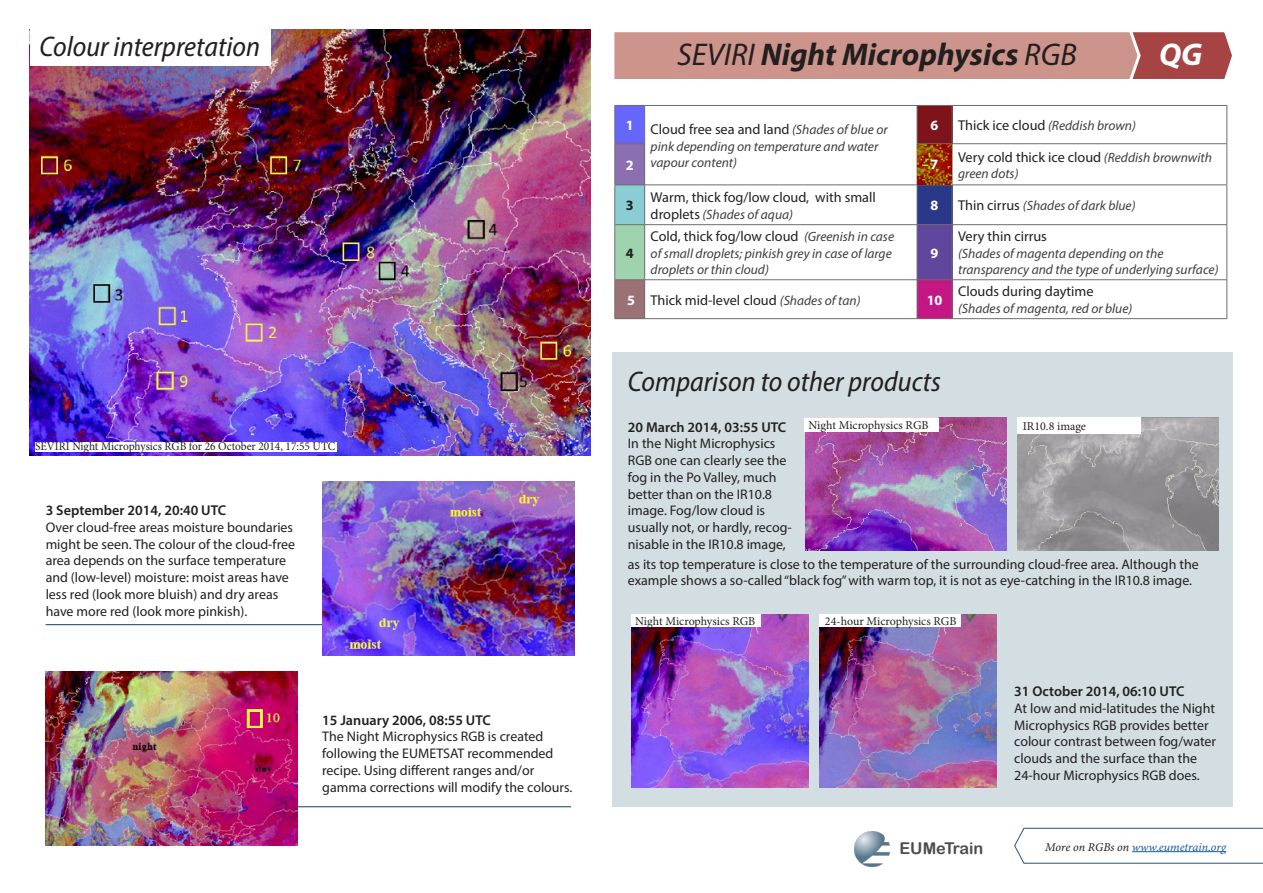
<style>
.page{position:relative;width:1263px;height:893px;background:#fff}
.page>*{position:absolute;margin:0;border:0;box-sizing:border-box;transform-origin:0 0}
.t1{font:italic 700 31.5px "Myriad Pro";color:#231f20}
.t2{font:italic 700 31.5px "Myriad Pro";color:#fff}
.t3{font:italic 28.5px "Myriad Variable Concept";color:#231f20}
.t4{font:16.2px "Arial Rounded MT Bold";color:#4b4c4d}
.t5{font:14.25px "Myriad Pro";color:#231f20}
.t6{font:14.25px "Myriad Variable Concept";color:#231f20}
.t7{font:700 14.25px "Myriad Pro";color:#fff}
.t8{font:700 14.25px "Myriad Pro";color:#231f20}
.t9{font:13.95px/16.8px "Myriad Pro";color:#231f20}
.t10{font:italic 13.5px/16.2px "Myriad Pro";color:#3e3e3f}
.t11{font:12px "Minion Pro";color:#231f20}
.t12{font:12px "Minion Pro";color:#231f20;scale:.95 1}
.t13{font:italic 12px "Minion Variable Concept";color:#175d9e}
.s1{font-family:"Myriad Variable Concept";font-weight:400}
.s2{font-style:italic;font-size:13.5px;color:#3e3e3f}
.s3{font-style:normal;font-size:14.25px;color:#231f20}
.s4{color:#231f20}
</style>
<div class="page">
<hr style="left:179px;top:806px;width:392px;height:1px;background:#245870">
<hr style="left:46px;top:624px;width:392px;height:1px;background:#245870">
<img style="left:322px;top:482px;width:252px;height:174px">
<img style="left:46px;top:671px;width:251px;height:175px">
<img style="left:30px;top:29px;width:560px;height:427px">
<div style="left:30px;top:23px;width:240px;height:43px;background:#fff"></div>
<div style="left:615px;top:105px;width:30px;height:39px;background:#66f"></div>
<svg style="left:645px;top:106px;width:581px;height:212px"></svg>
<div style="left:917px;top:105px;width:35px;height:39px;background:#7e131a"></div>
<div style="left:615px;top:144px;width:30px;height:41px;background:#8c6fb1"></div>
<div style="left:615px;top:185px;width:30px;height:40px;background:#8bcdd4"></div>
<div style="left:917px;top:185px;width:35px;height:40px;background:#293889"></div>
<div style="left:615px;top:225px;width:30px;height:55px;background:#9ed3ae"></div>
<div style="left:917px;top:225px;width:35px;height:55px;background:#60479d"></div>
<div style="left:615px;top:280px;width:30px;height:39px;background:#9c7175"></div>
<div style="left:917px;top:280px;width:35px;height:39px;background:#c41783"></div>
<hr style="left:614px;top:105px;width:31px;height:1px;background:#6c6d70">
<hr style="left:614px;top:106px;width:1px;height:37px;background:#6c6d70">
<hr style="left:645px;top:105px;width:272px;height:1px;background:#6c6d70">
<hr style="left:644px;top:106px;width:1px;height:37px;background:#6c6d70">
<hr style="left:917px;top:105px;width:35px;height:1px;background:#6c6d70">
<hr style="left:917px;top:106px;width:1px;height:37px;background:#6c6d70">
<hr style="left:952px;top:105px;width:275px;height:1px;background:#6c6d70">
<hr style="left:952px;top:106px;width:1px;height:37px;background:#6c6d70">
<hr style="left:1226px;top:106px;width:1px;height:37px;background:#6c6d70">
<hr style="left:614px;top:143px;width:31px;height:1px;background:#6c6d70">
<hr style="left:614px;top:144px;width:1px;height:40px;background:#6c6d70">
<hr style="left:644px;top:144px;width:1px;height:40px;background:#6c6d70">
<hr style="left:917px;top:143px;width:35px;height:1px;background:#6c6d70">
<hr style="left:952px;top:143px;width:275px;height:1px;background:#6c6d70">
<hr style="left:952px;top:144px;width:1px;height:40px;background:#6c6d70">
<hr style="left:1226px;top:144px;width:1px;height:40px;background:#6c6d70">
<hr style="left:614px;top:184px;width:31px;height:1px;background:#6c6d70">
<hr style="left:614px;top:185px;width:1px;height:39px;background:#6c6d70">
<hr style="left:645px;top:184px;width:272px;height:1px;background:#6c6d70">
<hr style="left:644px;top:185px;width:1px;height:39px;background:#6c6d70">
<hr style="left:917px;top:184px;width:35px;height:1px;background:#6c6d70">
<hr style="left:917px;top:185px;width:1px;height:39px;background:#6c6d70">
<hr style="left:952px;top:184px;width:275px;height:1px;background:#6c6d70">
<hr style="left:952px;top:185px;width:1px;height:39px;background:#6c6d70">
<hr style="left:1226px;top:185px;width:1px;height:39px;background:#6c6d70">
<hr style="left:614px;top:225px;width:1px;height:54px;background:#6c6d70">
<hr style="left:644px;top:225px;width:1px;height:54px;background:#6c6d70">
<hr style="left:917px;top:225px;width:1px;height:54px;background:#6c6d70">
<hr style="left:952px;top:225px;width:1px;height:54px;background:#6c6d70">
<hr style="left:1226px;top:225px;width:1px;height:54px;background:#6c6d70">
<hr style="left:614px;top:280px;width:1px;height:38px;background:#6c6d70">
<hr style="left:644px;top:280px;width:1px;height:38px;background:#6c6d70">
<hr style="left:917px;top:280px;width:1px;height:38px;background:#6c6d70">
<hr style="left:952px;top:280px;width:1px;height:38px;background:#6c6d70">
<hr style="left:1226px;top:280px;width:1px;height:38px;background:#6c6d70">
<hr style="left:614px;top:224px;width:31px;height:1px;background:#6c6d70">
<hr style="left:645px;top:224px;width:272px;height:1px;background:#6c6d70">
<hr style="left:917px;top:224px;width:35px;height:1px;background:#6c6d70">
<hr style="left:952px;top:224px;width:275px;height:1px;background:#6c6d70">
<hr style="left:614px;top:279px;width:31px;height:1px;background:#6c6d70">
<hr style="left:645px;top:279px;width:272px;height:1px;background:#6c6d70">
<hr style="left:917px;top:279px;width:35px;height:1px;background:#6c6d70">
<hr style="left:952px;top:279px;width:275px;height:1px;background:#6c6d70">
<hr style="left:614px;top:318px;width:31px;height:1px;background:#6c6d70">
<hr style="left:645px;top:318px;width:272px;height:1px;background:#6c6d70">
<hr style="left:917px;top:318px;width:35px;height:1px;background:#6c6d70">
<hr style="left:952px;top:318px;width:275px;height:1px;background:#6c6d70">
<svg style="left:614px;top:32px;width:618px;height:47px;background:#c78a82"></svg>
<img style="left:854px;top:831px;width:35px;height:35px">
<svg style="left:1014px;top:827px;width:249px;height:37px"></svg>
<hr style="left:1132px;top:851px;width:94px;height:1px;background:#175d9e">
<div style="left:612px;top:352px;width:621px;height:454px;background:#d3dee2"></div>
<img style="left:805px;top:418px;width:201px;height:132px">
<div style="left:805px;top:418px;width:134px;height:13px;background:#fff"></div>
<img style="left:1017px;top:418px;width:202px;height:132px">
<div style="left:1017px;top:418px;width:124px;height:16px;background:#fff"></div>
<img style="left:631px;top:614px;width:178px;height:174px">
<div style="left:631px;top:614px;width:129px;height:13px;background:#fff"></div>
<img style="left:819px;top:614px;width:177px;height:174px">
<div style="left:819px;top:614px;width:142px;height:13px;background:#fff"></div>
<img style="left:917px;top:144px;width:35px;height:40px">
<div style="left:35px;top:442px;width:302px;height:9px;background:#fff"></div>
<p class="t3" style="left:39px;top:29px;width:222px">Colour interpretation</p>
<p class="t12" style="left:35px;top:439px;width:318px">SEVIRI Night Microphysics RGB for 26 October 2014, 17:55 UTC</p>
<p class="t6" style="left:46px;top:502px;width:182px">3 September 2014, 20:40 UTC</p>
<p class="t9" style="left:46px;top:518px;width:251px">Over cloud-free areas moisture boundaries might be seen. The colour of the cloud-free area depends on the surface temperature and (low-level) moisture: moist areas have less red (look more bluish) and dry areas have more red (look more pinkish).</p>
<p class="t6" style="left:322px;top:711px;width:170px">15 January 2006, 08:55 UTC</p>
<p class="t9" style="left:322px;top:728px;width:252px">The Night Microphysics RGB is created following the EUMETSAT recommended recipe. Using different ranges and/or gamma corrections will modify the colours.</p>
<p class="t1" style="left:677px;top:34px;width:401px"><span class="s1">SEVIRI</span> Night Microphysics <span class="s1">RGB</span></p>
<p class="t2" style="left:1159px;top:34px;width:45px">QG</p>
<p class="t7" style="left:626px;top:116px;width:9px">1</p>
<p class="t5" style="left:651px;top:121px;width:239px">Cloud free sea and land <span class="s2">(Shades of blue or</span></p>
<p class="t10" style="left:651px;top:138px;width:229px">pink depending on temperature and water vapour content)</p>
<p class="t7" style="left:626px;top:156px;width:9px">2</p>
<p class="t7" style="left:931px;top:116px;width:9px">6</p>
<p class="t10" style="left:958px;top:117px;width:179px"><span class="s3">Thick ice cloud</span> (Reddish brown)</p>
<p class="t7" style="left:930px;top:154px;width:9px">7</p>
<p class="t5" style="left:958px;top:148px;width:255px">Very cold thick ice cloud <span class="s2">(Reddish brownwith</span></p>
<p class="t10" style="left:958px;top:165px;width:62px">green dots)</p>
<p class="t8" style="left:626px;top:196px;width:9px">3</p>
<p class="t5" style="left:651px;top:188px;width:227px">Warm, thick fog/low cloud, with small</p>
<p class="t10" style="left:651px;top:206px;width:144px"><span class="s3">droplets</span> (Shades of aqua)</p>
<p class="t7" style="left:931px;top:196px;width:9px">8</p>
<p class="t10" style="left:958px;top:197px;width:179px"><span class="s3">Thin cirrus</span> (Shades of dark blue)</p>
<p class="t8" style="left:626px;top:243px;width:9px">4</p>
<p class="t5" style="left:651px;top:228px;width:245px">Cold, thick fog/low cloud <span class="s2">(Greenish in case</span></p>
<p class="t10" style="left:651px;top:245px;width:243px">of small droplets; pinkish grey in case of large droplets or thin cloud)</p>
<p class="t7" style="left:931px;top:243px;width:9px">9</p>
<p class="t7" style="left:627px;top:290px;width:9px">5</p>
<p class="t5" style="left:651px;top:291px;width:211px">Thick mid-level cloud <span class="s2">(Shades of tan)</span></p>
<p class="t7" style="left:927px;top:290px;width:17px">10</p>
<p class="t5" style="left:958px;top:228px;width:90px">Very thin cirrus</p>
<p class="t10" style="left:958px;top:245px;width:262px">(Shades of magenta depending on the transparency and the type of underlying surface)</p>
<p class="t5" style="left:958px;top:283px;width:137px">Clouds during daytime</p>
<p class="t10" style="left:958px;top:300px;width:176px">(Shades of magenta, red or blue)</p>
<p class="t3" style="left:628px;top:365px;width:315px">Comparison to other products</p>
<p class="t6" style="left:628px;top:418px;width:160px">20 March 2014, 03:55 UTC</p>
<p class="t9" style="left:628px;top:435px;width:165px">In the Night Microphysics<br>RGB one can clearly see the fog in the Po Valley, much better than on the IR10.8 image. Fog/low cloud is usually not, or hardly, recog&shy;nisable in the IR10.8 image,</p>
<p class="t11" style="left:809px;top:417px;width:121px">Night Microphysics RGB</p>
<p class="t11" style="left:1023px;top:418px;width:65px">IR10.8 image</p>
<p class="t9" style="left:628px;top:555px;width:572px">as its top temperature is close to the temperature of the surrounding cloud-free area. Although the example shows a so-called “black fog” with warm top, it is not as eye-catching in the IR10.8 image.</p>
<p class="t11" style="left:635px;top:613px;width:121px">Night Microphysics RGB</p>
<p class="t11" style="left:825px;top:613px;width:133px">24-hour Microphysics RGB</p>
<p class="t6" style="left:1014px;top:683px;width:172px">31 October 2014, 06:10 UTC</p>
<p class="t9" style="left:1014px;top:700px;width:203px">At low and mid-latitudes the Night Microphysics RGB provides better colour contrast between fog/water clouds and the surface than the 24-hour Microphysics RGB does.</p>
<p class="t4" style="left:899px;top:839px;width:85px">EUMeTrain</p>
<p class="t13" style="left:1045px;top:839px;width:183px"><span class="s4">More on RGBs on</span> www.eumetrain.org</p>
</div>
